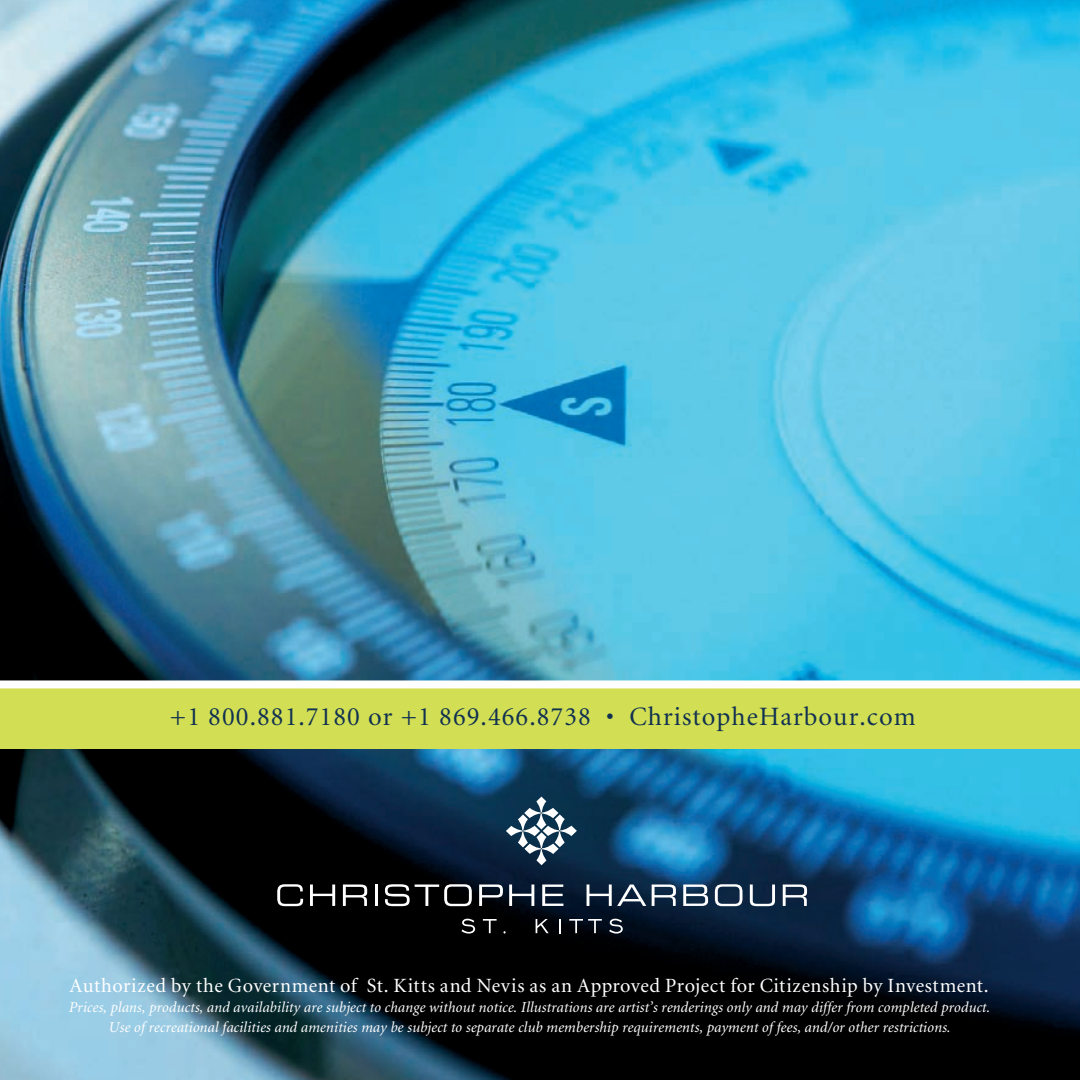
<style>
.page{position:relative;width:1080px;height:1080px;background:#fff}
.page>*{position:absolute;margin:0;border:0;box-sizing:border-box;transform-origin:0 0}
.t1{font:26.5px "Minion";letter-spacing:.04em;color:#113151}
.t2{font:20.25px "Minion";letter-spacing:.025em;color:#fff}
.t3{font:italic 15.25px/20.2px "Minion";letter-spacing:.005em;color:#fff;text-align:center}
</style>
<div class="page">
<img style="left:0;top:0;width:1080px;height:1080px">
<div style="left:0;top:685px;width:1080px;height:63px;background:#d2df54"></div>
<div style="left:0;top:680px;width:1080px;height:8px;background:#fff"></div>
<svg style="left:506px;top:797px;width:71px;height:68px"></svg>
<svg style="left:277px;top:884px;width:26px;height:22px"></svg>
<svg style="left:310px;top:885px;width:25px;height:21px"></svg>
<svg style="left:343px;top:885px;width:24px;height:21px"></svg>
<hr style="left:375px;top:885px;width:3px;height:21px;background:#fff">
<svg style="left:385px;top:884px;width:87px;height:22px"></svg>
<svg style="left:479px;top:885px;width:24px;height:21px"></svg>
<svg style="left:509px;top:885px;width:25px;height:21px"></svg>
<svg style="left:542px;top:885px;width:21px;height:21px"></svg>
<svg style="left:587px;top:885px;width:59px;height:21px"></svg>
<svg style="left:652px;top:885px;width:24px;height:21px"></svg>
<svg style="left:683px;top:885px;width:25px;height:21px"></svg>
<svg style="left:715px;top:884px;width:28px;height:22px"></svg>
<svg style="left:750px;top:885px;width:25px;height:21px"></svg>
<svg style="left:783px;top:885px;width:24px;height:21px"></svg>
<svg style="left:461px;top:919px;width:14px;height:15px"></svg>
<svg style="left:483px;top:919px;width:14px;height:14px"></svg>
<svg style="left:536px;top:919px;width:13px;height:14px"></svg>
<svg style="left:559px;top:919px;width:2px;height:14px"></svg>
<svg style="left:569px;top:919px;width:33px;height:14px"></svg>
<svg style="left:609px;top:919px;width:14px;height:15px"></svg>
<p class="t1" style="left:170px;top:704px;width:747px">+1 800.881.7180 or +1 869.466.8738 • ChristopheHarbour.com</p>
<p class="t2" style="left:70px;top:976px;width:921px">Authorized by the Government of St. Kitts and Nevis as an Approved Project for Citizenship by Investment.</p>
<p class="t3" style="left:69px;top:998px;width:923px">Prices, plans, products, and availability are subject to change without notice. Illustrations are artist’s renderings only and may differ from completed product.<br>Use of recreational facilities and amenities may be subject to separate club membership requirements, payment of fees, and/or other restrictions.</p>
</div>
